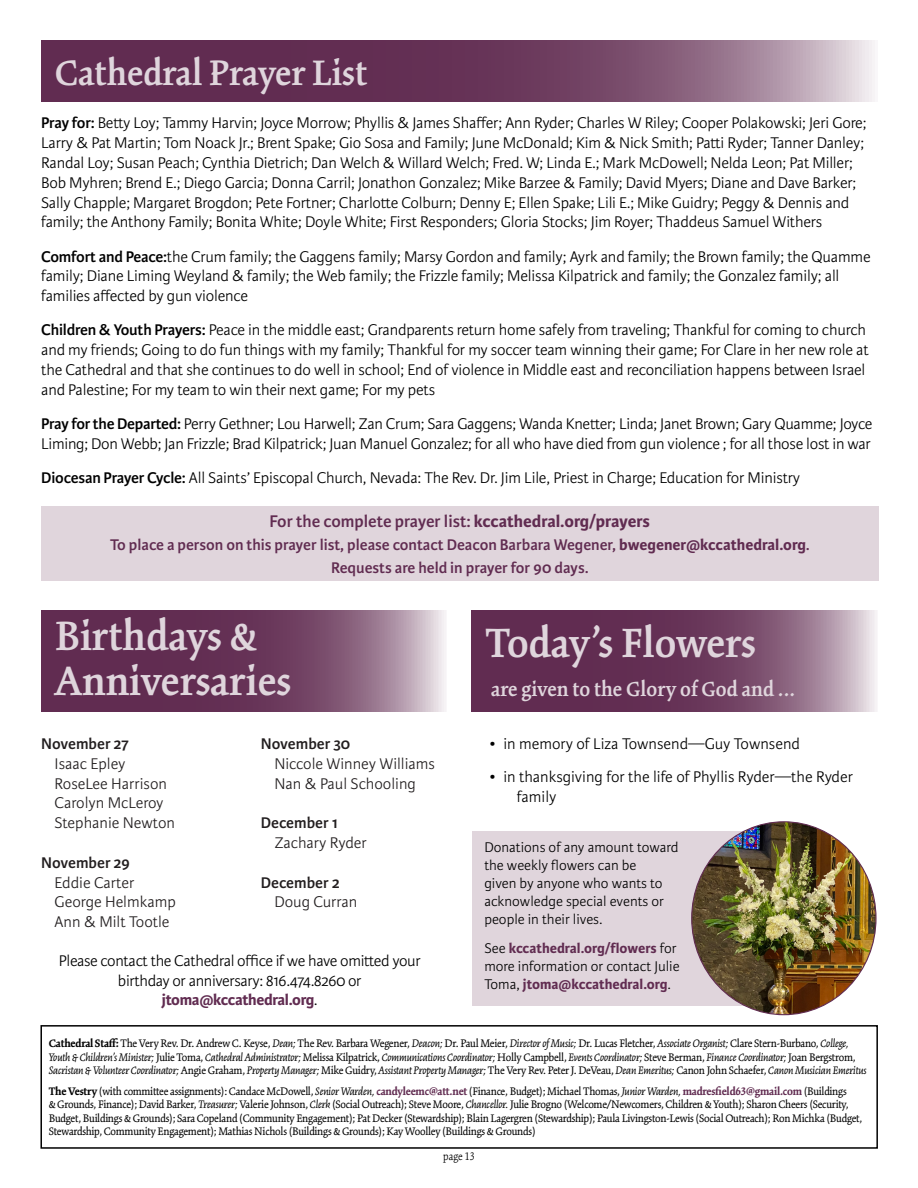
<style>
.page{position:relative;width:918px;height:1188px;background:#fff}
.page>*{position:absolute;margin:0;border:0;box-sizing:border-box;transform-origin:0 0}
.t1{font:600 45px/45px "Kinesis Pro 3";color:#dfd5dc}
.t2{font:600 39px "Kinesis Pro 3";color:#dfd5dc}
.t3{font:600 22.5px "Kinesis Pro 3";color:#dfd5dc}
.t4{font:600 18px "Karmina Sans";color:#612c51}
.t5{font:300 16.5px/19.8px "Karmina Sans";letter-spacing:-.01em;color:#000}
.t6{font:300 16.5px/19.8px "Karmina Sans";color:#221e1f}
.t7{font:600 16.5px/23.1px "Karmina Sans";color:#612c51;text-align:center}
.t8{font:600 16.5px "Karmina Sans";color:#221e1f}
.t9{font:300 15px/18px "Karmina Sans";color:#000}
.t10{font:700 15px/18px "Karmina Sans";color:#612c51}
.t11{font:12px/13.5px "Kinesis Pro 3";letter-spacing:-.02em;color:#000}
.t12{font:italic 12px/13.5px "Kinesis Pro 3";letter-spacing:-.02em;color:#000}
.t13{font:300 12px "Kinesis Pro 3";color:#000}
.s1{font-weight:600}
.s2{font-weight:700}
.s3{font-weight:700;color:#612c51}
.s4{font-weight:300;color:#000}
.s5{font-weight:700;font-style:normal}
.s6{font-style:normal}
.s7{font-style:italic}
</style>
<div class="page">
<div style="left:41px;top:506px;width:838px;height:75px;background:#e0d5dc"></div>
<svg style="left:41px;top:41px;width:834px;height:61px;background:#794c6c"></svg>
<svg style="left:41px;top:610px;width:405px;height:101px;background:#794c6b"></svg>
<svg style="left:472px;top:610px;width:405px;height:101px;background:#794c6b"></svg>
<div style="left:472px;top:831px;width:323px;height:174px;background:#e0d5dc"></div>
<img style="left:692px;top:822px;width:183px;height:193px">
<div style="left:40px;top:1025px;width:838px;height:124px;border:2px solid #000"></div>
<h2 class="t2" style="left:55px;top:50px;width:314px">Cathedral Prayer List</h2>
<p class="t5" style="left:41px;top:114px;width:827px"><span class="s1">Pray for:</span> Betty Loy; Tammy Harvin; Joyce Morrow; Phyllis &amp; James Shaffer; Ann Ryder; Charles W Riley; Cooper Polakowski; Jeri Gore; Larry &amp; Pat Martin; Tom Noack Jr.; Brent Spake; Gio Sosa and Family; June McDonald; Kim &amp; Nick Smith; Patti Ryder; Tanner Danley; Randal Loy; Susan Peach; Cynthia Dietrich; Dan Welch &amp; Willard Welch; Fred. W; Linda E.; Mark McDowell; Nelda Leon; Pat Miller; Bob Myhren; Brend E.; Diego Garcia; Donna Carril; Jonathon Gonzalez; Mike Barzee &amp; Family; David Myers; Diane and Dave Barker; Sally Chapple; Margaret Brogdon; Pete Fortner; Charlotte Colburn; Denny E; Ellen Spake; Lili E.; Mike Guidry; Peggy &amp; Dennis and family; the Anthony Family; Bonita White; Doyle White; First Responders; Gloria Stocks; Jim Royer; Thaddeus Samuel Withers</p>
<p class="t5" style="left:41px;top:247px;width:831px"><span class="s1">Comfort and Peace:</span>the Crum family; the Gaggens family; Marsy Gordon and family; Ayrk and family; the Brown family; the Quamme family; Diane Liming Weyland &amp; family; the Web family; the Frizzle family; Melissa Kilpatrick and family; the Gonzalez family; all families affected by gun violence</p>
<p class="t5" style="left:41px;top:321px;width:829px"><span class="s1">Children &amp; Youth Prayers:</span> Peace in the middle east; Grandparents return home safely from traveling; Thankful for coming to church and my friends; Going to do fun things with my family; Thankful for my soccer team winning their game; For Clare in her new role at the Cathedral and that she continues to do well in school; End of violence in Middle east and reconciliation happens between Israel and Palestine; For my team to win their next game; For my pets</p>
<p class="t5" style="left:41px;top:414px;width:833px"><span class="s1">Pray for the Departed:</span> Perry Gethner; Lou Harwell; Zan Crum; Sara Gaggens; Wanda Knetter; Linda; Janet Brown; Gary Quamme; Joyce<br>Liming; Don Webb; Jan Frizzle; Brad Kilpatrick; Juan Manuel Gonzalez; for all who have died from gun violence ; for all those lost in war</p>
<p class="t5" style="left:41px;top:468px;width:761px"><span class="s1">Diocesan Prayer Cycle:</span> All Saints’ Episcopal Church, Nevada: The Rev. Dr. Jim Lile, Priest in Charge; Education for Ministry</p>
<p class="t4" style="left:270px;top:511px;width:382px">For the complete prayer list: <span class="s2">kccathedral.org/prayers</span></p>
<p class="t7" style="left:110px;top:534px;width:701px">To place a person on this prayer list, please contact Deacon Barbara Wegener, <span class="s2">bwegener@kccathedral.org</span>.<br>Requests are held in prayer for 90 days.</p>
<h1 class="t1" style="left:55px;top:613px;width:238px">Birthdays &amp;<br>Anniversaries</h1>
<p class="t8" style="left:41px;top:734px;width:89px">November 27</p>
<p class="t6" style="left:55px;top:754px;width:122px">Isaac Epley<br>RoseLee Harrison<br>Carolyn McLeroy<br>Stephanie Newton</p>
<p class="t8" style="left:41px;top:853px;width:90px">November 29</p>
<p class="t6" style="left:55px;top:873px;width:123px">Eddie Carter<br>George Helmkamp<br>Ann &amp; Milt Tootle</p>
<p class="t8" style="left:261px;top:734px;width:91px">November 30</p>
<p class="t6" style="left:274px;top:754px;width:162px">Niccole Winney Williams<br>Nan &amp; Paul Schooling</p>
<p class="t8" style="left:261px;top:813px;width:79px">December 1</p>
<p class="t6" style="left:274px;top:833px;width:94px">Zachary Ryder</p>
<p class="t8" style="left:261px;top:873px;width:81px">December 2</p>
<p class="t6" style="left:274px;top:892px;width:84px">Doug Curran</p>
<p class="t5" style="left:59px;top:951px;width:363px;text-align:center">Please contact the Cathedral office if we have omitted your birthday or anniversary: 816.474.8260 or <span class="s3">jtoma@kccathedral.org</span>.</p>
<h1 class="t1" style="left:485px;top:620px;width:272px">Today’s Flowers</h1>
<h3 class="t3" style="left:491px;top:676px;width:305px">are given to the Glory of God and ...</h3>
<p class="t5" style="left:490px;top:734px;width:312px">• in memory of Liza Townsend—Guy Townsend</p>
<p class="t5" style="left:517px;top:767px;width:338px;text-indent:-27px">• in thanksgiving for the life of Phyllis Ryder—the Ryder family</p>
<p class="t9" style="left:484px;top:839px;width:196px">Donations of any amount toward the weekly flowers can be<br>given by anyone who wants to acknowledge special events or people in their lives.</p>
<p class="t10" style="left:484px;top:939px;width:197px"><span class="s4">See</span> kccathedral.org/flowers <span class="s4">for more information or contact Julie<br>Toma,</span> jtoma@kccathedral.org<span class="s4">.</span></p>
<p class="t12" style="left:49px;top:1037px;width:820px"><span class="s5">Cathedral Staff:</span> <span class="s6">The Very Rev. Dr. Andrew C. Keyse,</span> Dean; <span class="s6">The Rev. Barbara Wegener,</span> Deacon; <span class="s6">Dr. Paul Meier,</span> Director of Music; <span class="s6">Dr. Lucas Fletcher,</span> Associate Organist; <span class="s6">Clare Stern-Burbano,</span> College,<br>Youth &amp; Children’s Minister; <span class="s6">Julie Toma,</span> Cathedral Administrator; <span class="s6">Melissa Kilpatrick,</span> Communications Coordinator; <span class="s6">Holly Campbell,</span> Events Coordinator; <span class="s6">Steve Berman,</span> Finance Coordinator; <span class="s6">Joan Bergstrom,<br></span>Sacristan &amp; Volunteer Coordinator; <span class="s6">Angie Graham,</span> Property Manager; <span class="s6">Mike Guidry,</span> Assistant Property Manager; <span class="s6">The Very Rev. Peter J. DeVeau,</span> Dean Emeritus; <span class="s6">Canon John Schaefer,</span> Canon Musician Emeritus</p>
<p class="t11" style="left:49px;top:1084px;width:815px"><span class="s2">The Vestry</span> (with committee assignments): Candace McDowell, <span class="s7">Senior Warden,</span> <span class="s3">candyleemc@att.net</span> (Finance, Budget); Michael Thomas, <span class="s7">Junior Warden,</span> <span class="s3">madresfield63@gmail.com</span> (Buildings<br>&amp; Grounds, Finance); David Barker, <span class="s7">Treasurer;</span> Valerie Johnson, <span class="s7">Clerk</span> (Social Outreach); Steve Moore, <span class="s7">Chancellor.</span> Julie Brogno (Welcome/Newcomers, Children &amp; Youth); Sharon Cheers (Security, Budget, Buildings &amp; Grounds); Sara Copeland (Community Engagement); Pat Decker (Stewardship); Blain Lagergren (Stewardship); Paula Livingston-Lewis (Social Outreach); Ron Michka (Budget, Stewardship, Community Engagement); Mathias Nichols (Buildings &amp; Grounds); Kay Woolley (Buildings &amp; Grounds)</p>
<p class="t13" style="left:443px;top:1149px;width:33px">page 13</p>
</div>
